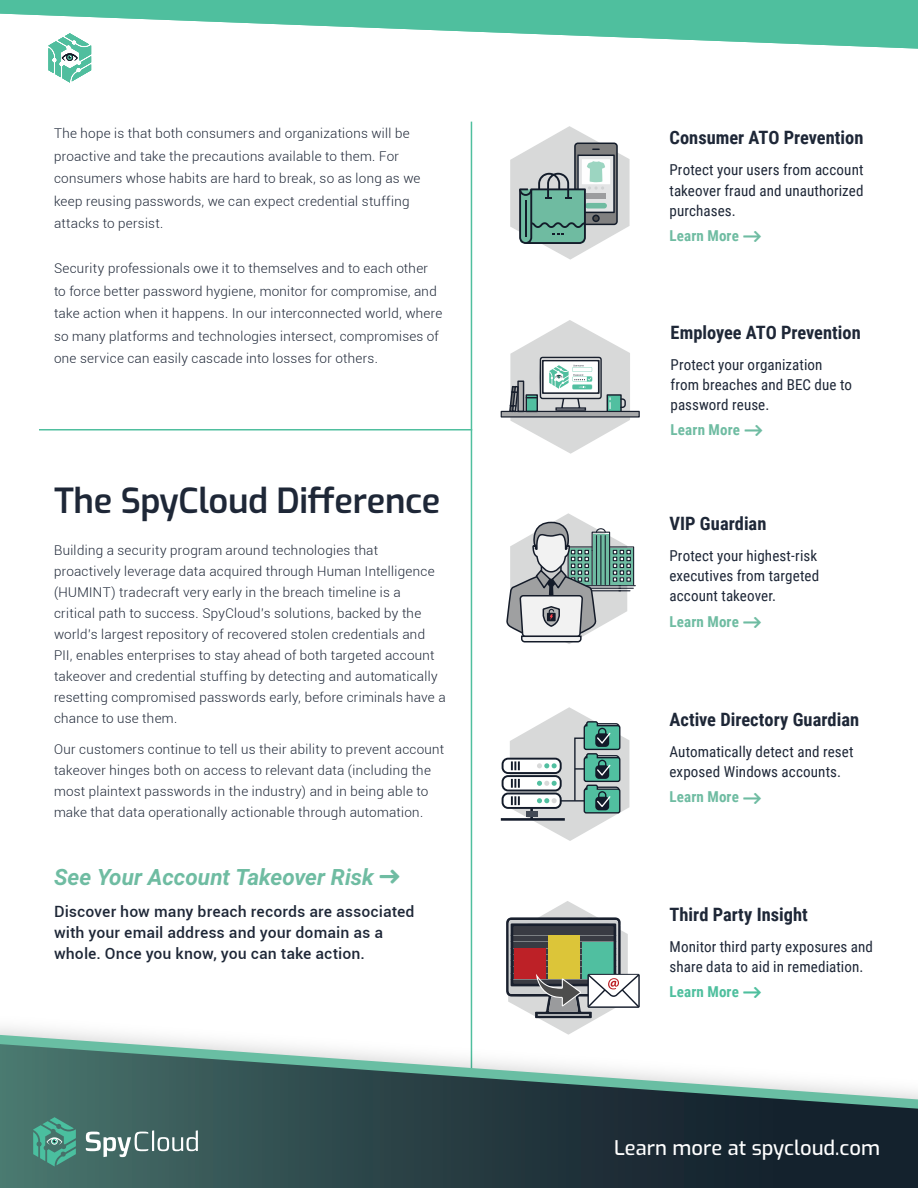
<style>
.page{position:relative;width:918px;height:1188px;background:#fff}
.page>*{position:absolute;margin:0;border:0;box-sizing:border-box;transform-origin:0 0}
.Heading_1{font:600 34.5px "Exo";letter-spacing:-.01em;color:#1e2737}
.Main_text{font:italic 700 22.5px "Roboto";color:#6fbca2}
.t1{font:500 20.1px "Exo";color:#fff}
.Heading_3{font:700 18.45px "Roboto Condensed";color:#1e2737}
.Main_text-2{font:500 15.6px/21px "Roboto";letter-spacing:.015em;color:#1e2737}
.Main_text-3{font:15px/20.1px "Roboto Condensed";letter-spacing:.005em;color:#1e2737}
.Main_text-4{font:700 15px "Roboto Condensed";letter-spacing:.01em;color:#6fbca2}
.Main_text-5{font:700 15px "Roboto Condensed";letter-spacing:.01em;color:#4fbf9e}
.Main_text-6{font:300 13.5px/21px "Roboto";letter-spacing:.005em;color:#1e2737}
</style>
<div class="page">
<hr style="left:39px;top:429px;width:433px;height:1px;background:#4fbf9e">
<hr style="left:471px;top:122px;width:1px;height:1022px;background:#4fbf9e">
<svg style="left:0;top:0;width:918px;height:49px;fill:#4fbf9e"></svg>
<svg style="left:49px;top:33px;width:42px;height:49px"></svg>
<svg style="left:0;top:1035px;width:473px;height:9px"></svg>
<svg style="left:0;top:1044px;width:918px;height:144px;background:#516a6b"></svg>
<svg style="left:86px;top:1132px;width:62px;height:25px"></svg>
<hr style="left:152px;top:1130px;width:2px;height:21px;background:#fff">
<svg style="left:158px;top:1130px;width:40px;height:21px"></svg>
<svg style="left:32px;top:1117px;width:44px;height:57px;background:#4a9281"></svg>
<svg style="left:506px;top:901px;width:134px;height:134px"></svg>
<svg style="left:510px;top:126px;width:120px;height:134px"></svg>
<hr style="left:525px;top:201px;width:2px;height:36px;background:#131c2a">
<div style="left:502px;top:411px;width:137px;height:6px;background:#a8a9aa"></div>
<div style="left:501px;top:411px;width:139px;height:7px;border:1px solid #19202e"></div>
<svg style="left:508px;top:320px;width:122px;height:134px"></svg>
<div style="left:502px;top:793px;width:60px;height:16px;border:2px solid #131b2a;border-radius:6px"></div>
<div style="left:502px;top:775px;width:60px;height:16px;border:2px solid #131b2a;border-radius:6px"></div>
<div style="left:502px;top:758px;width:60px;height:16px;border:2px solid #131b2a;border-radius:6px"></div>
<hr style="left:501px;top:818px;width:64px;height:3px;background:#131b2a">
<svg style="left:510px;top:707px;width:119px;height:134px"></svg>
<svg style="left:507px;top:513px;width:128px;height:131px"></svg>
<p class="Main_text-6" style="left:54px;top:123px;width:368px;line-height:22.5px">The hope is that both consumers and organizations will be proactive and take the precautions available to them. For consumers whose habits are hard to break, so as long as we keep reusing passwords, we can expect credential stuffing attacks to persist.</p>
<p class="Main_text-6" style="left:54px;top:258px;width:390px;line-height:22.5px">Security professionals owe it to themselves and to each other to force better password hygiene, monitor for compromise, and take action when it happens. In our interconnected world, where so many platforms and technologies intersect, compromises of one service can easily cascade into losses for others.</p>
<p class="Heading_1" style="left:54px;top:474px;width:388px">The SpyCloud Difference</p>
<p class="Main_text-6" style="left:54px;top:540px;width:393px">Building a security program around technologies that proactively leverage data acquired through Human Intelligence (HUMINT) tradecraft very early in the breach timeline is a critical path to success. SpyCloud's solutions, backed by the world's largest repository of recovered stolen credentials and PII, enables enterprises to stay ahead of both targeted account takeover and credential stuffing by detecting and automatically resetting compromised passwords early, before criminals have a chance to use them.</p>
<p class="Main_text-6" style="left:54px;top:740px;width:392px">Our customers continue to tell us their ability to prevent account takeover hinges both on access to relevant data (including the most plaintext passwords in the industry) and in being able to make that data operationally actionable through automation.</p>
<p class="Main_text" style="left:54px;top:861px;width:347px">See Your Account Takeover Risk □■□▼</p>
<p class="Main_text-2" style="left:54px;top:901px;width:362px">Discover how many breach records are associated with your email address and your domain as a whole. Once you know, you can take action.</p>
<p class="Heading_3" style="left:669px;top:125px;width:196px">Consumer ATO Prevention</p>
<p class="Main_text-3" style="left:669px;top:160px;width:196px;text-align:justify">Protect your users from account takeover fraud and unauthorized purchases.</p>
<p class="Main_text-4" style="left:669px;top:225px;width:93px">Learn More □■□▼</p>
<p class="Heading_3" style="left:671px;top:319px;width:192px">Employee ATO Prevention</p>
<p class="Main_text-3" style="left:671px;top:354px;width:183px">Protect your organization from breaches and BEC due to password reuse.</p>
<p class="Main_text-4" style="left:671px;top:419px;width:93px">Learn More □■□▼</p>
<p class="Heading_3" style="left:669px;top:511px;width:98px">VIP Guardian</p>
<p class="Main_text-3" style="left:669px;top:545px;width:151px">Protect your highest-risk executives from targeted account takeover.</p>
<p class="Main_text-4" style="left:669px;top:611px;width:93px">Learn More □■□▼</p>
<p class="Heading_3" style="left:669px;top:707px;width:191px">Active Directory Guardian</p>
<p class="Main_text-3" style="left:669px;top:741px;width:186px">Automatically detect and reset exposed Windows accounts.</p>
<p class="Main_text-4" style="left:669px;top:787px;width:93px">Learn More □■□▼</p>
<p class="Heading_3" style="left:669px;top:901px;width:140px">Third Party Insight</p>
<p class="Main_text-3" style="left:669px;top:936px;width:205px">Monitor third party exposures and share data to aid in remediation.</p>
<p class="Main_text-5" style="left:669px;top:981px;width:93px">Learn More □■□▼</p>
<p class="t1" style="left:614px;top:1132px;width:267px">Learn more at spycloud.com</p>
</div>
